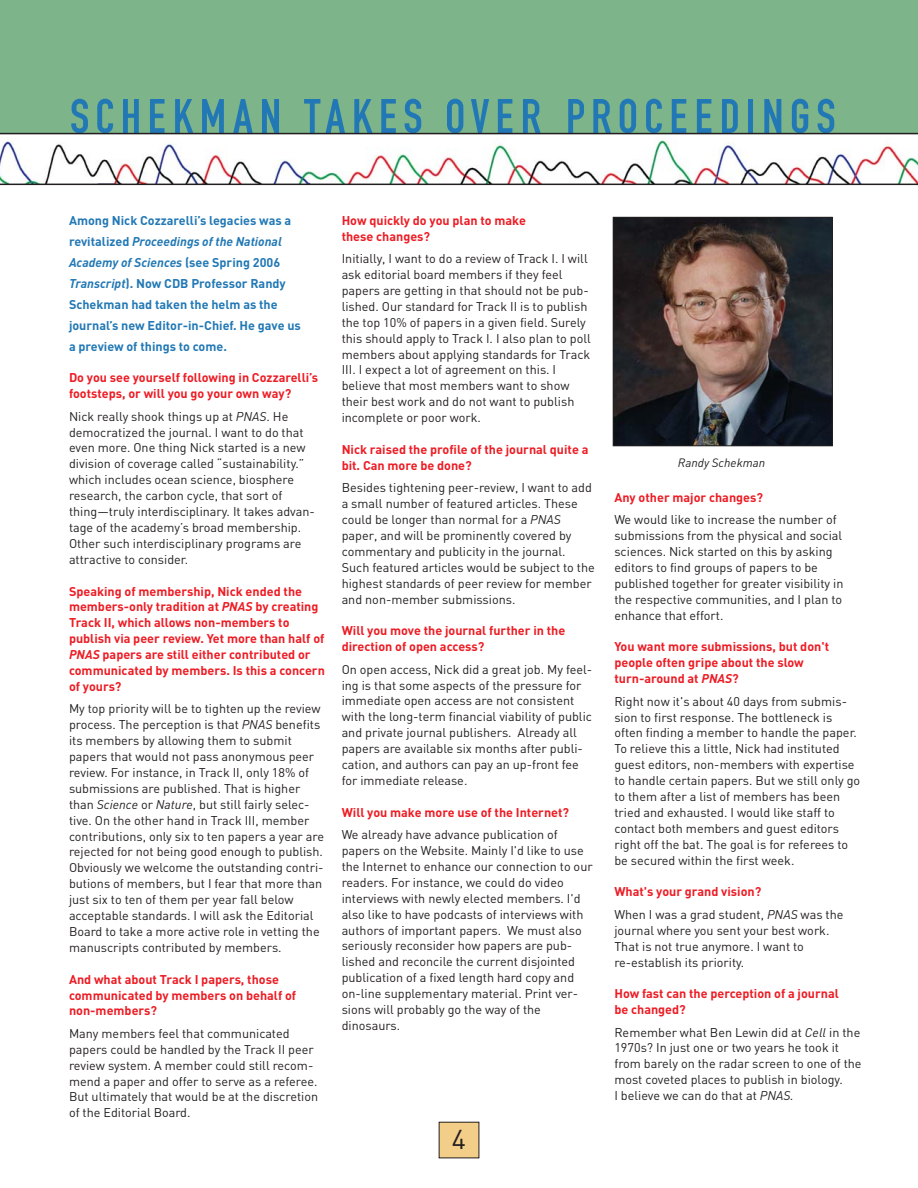
<style>
.page{position:relative;width:918px;height:1188px;background:#fff}
.page>*{position:absolute;margin:0;border:0;box-sizing:border-box;transform-origin:0 0}
.t1{font:51px "DIN1451 EF Eng Neu";letter-spacing:.11em;color:#2178b5}
.t2{font:27px "DIN";color:#231f20}
.t3{font:12.6px/15.9px "DIN";color:#231f20}
.t4{font:700 12.6px/15.9px "DIN";color:#ed1c24}
.t5{font:700 12.6px/21px "DIN";color:#2178b5}
.t6{font:italic 12px "DIN";color:#231f20}
.s1{font-style:italic}
.s2{font-weight:700;color:#ed1c24}
</style>
<div class="page">
<div style="left:0;top:0;width:918px;height:133px;background:#7db489"></div>
<div style="left:439px;top:1122px;width:40px;height:36px;background:#f2ce88"></div>
<img style="left:615px;top:219px;width:216px;height:225px">
<div style="left:613px;top:217px;width:220px;height:229px;border:1px solid #231f20"></div>
<img style="left:0;top:138px;width:918px;height:46px">
<hr style="left:0;top:184px;width:918px;height:1px;background:#231f20">
<hr style="left:0;top:133px;width:918px;height:1px;background:#231f20">
<h1 class="t1" style="left:70px;top:92px;width:768px">SCHEKMAN TAKES OVER PROCEEDINGS</h1>
<p class="t5" style="left:69px;top:209px;width:233px">Among Nick Cozzarelli’s legacies was a revitalized <span class="s1">Proceedings of the National Academy of Sciences</span> (see Spring 2006<br><span class="s1">Transcript</span>). Now CDB Professor Randy Schekman had taken the helm as the journal’s new Editor-in-Chief. He gave us a preview of things to come.</p>
<p class="t4" style="left:69px;top:369px;width:251px">Do you see yourself following in Cozzarelli’s footsteps, or will you go your own way?</p>
<p class="t3" style="left:69px;top:408px;width:247px">Nick really shook things up at <span class="s1">PNAS</span>. He democratized the journal. I want to do that even more. One thing Nick started is a new division of coverage called “sustainability.” which includes ocean science, biosphere research, the carbon cycle, that sort of thing—truly interdisciplinary. It takes advan&shy;tage of the academy’s broad membership.<br>Other such interdisciplinary programs are attractive to consider.</p>
<p class="t4" style="left:69px;top:583px;width:257px">Speaking of membership, Nick ended the members-only tradition at <span class="s1">PNAS</span> by creating Track II, which allows non-members to publish via peer review. Yet more than half of <span class="s1">PNAS</span> papers are still either contributed or communicated by members. Is this a concern of yours?</p>
<p class="t3" style="left:69px;top:701px;width:257px">My top priority will be to tighten up the review process. The perception is that <span class="s1">PNAS</span> benefits its members by allowing them to submit papers that would not pass anonymous peer review. For instance, in Track II, only 18% of submissions are published. That is higher than <span class="s1">Science</span> or <span class="s1">Nature</span>, but still fairly selec&shy;tive. On the other hand in Track III, member contributions, only six to ten papers a year are rejected for not being good enough to publish.<br>Obviously we welcome the outstanding contri&shy;butions of members, but I fear that more than just six to ten of them per year fall below acceptable standards. I will ask the Editorial Board to take a more active role in vetting the manuscripts contributed by members.</p>
<p class="t4" style="left:69px;top:971px;width:229px">And what about Track I papers, those communicated by members on behalf of non-members?</p>
<p class="t3" style="left:69px;top:1025px;width:251px">Many members feel that communicated papers could be handled by the Track II peer review system. A member could still recom&shy;mend a paper and offer to serve as a referee.<br>But ultimately that would be at the discretion of the Editorial Board.</p>
<p class="t4" style="left:342px;top:212px;width:186px">How quickly do you plan to make these changes?</p>
<p class="t3" style="left:342px;top:250px;width:251px">Initially, I want to do a review of Track I. I will ask editorial board members if they feel papers are getting in that should not be pub&shy;lished. Our standard for Track II is to publish the top 10% of papers in a given field. Surely this should apply to Track I. I also plan to poll members about applying standards for Track III. I expect a lot of agreement on this. I believe that most members want to show their best work and do not want to publish incomplete or poor work.</p>
<p class="t4" style="left:342px;top:441px;width:248px">Nick raised the profile of the journal quite a bit. Can more be done?</p>
<p class="t3" style="left:342px;top:480px;width:255px">Besides tightening peer-review, I want to add a small number of featured articles. These could be longer than normal for a <span class="s1">PNAS </span>paper, and will be prominently covered by commentary and publicity in the journal.<br>Such featured articles would be subject to the highest standards of peer review for member and non-member submissions.</p>
<p class="t4" style="left:342px;top:622px;width:225px">Will you move the journal further in the direction of open access?</p>
<p class="t3" style="left:342px;top:661px;width:252px">On open access, Nick did a great job. My feel&shy;ing is that some aspects of the pressure for immediate open access are not consistent with the long-term financial viability of public and private journal publishers. Already all papers are available six months after publi&shy;cation, and authors can pay an up-front fee for immediate release.</p>
<p class="t4" style="left:342px;top:804px;width:229px">Will you make more use of the Internet?</p>
<p class="t3" style="left:342px;top:826px;width:253px">We already have advance publication of papers on the Website. Mainly I'd like to use the Internet to enhance our connection to our readers. For instance, we could do video interviews with newly elected members. I'd also like to have podcasts of interviews with authors of important papers. We must also seriously reconsider how papers are pub&shy;lished and reconcile the current disjointed publication of a fixed length hard copy and on-line supplementary material. Print ver&shy;sions will probably go the way of the dinosaurs.</p>
<h2 class="t2" style="left:452px;top:1122px;width:16px">4</h2>
<p class="t6" style="left:678px;top:455px;width:89px">Randy Schekman</p>
<p class="t4" style="left:614px;top:489px;width:150px">Any other major changes?</p>
<p class="t3" style="left:614px;top:512px;width:231px">We would like to increase the number of submissions from the physical and social sciences. Nick started on this by asking editors to find groups of papers to be published together for greater visibility in the respective communities, and I plan to enhance that effort.</p>
<p class="t4" style="left:614px;top:638px;width:216px">You want more submissions, but don't people often gripe about the slow turn-around at <span class="s1">PNAS</span>?</p>
<p class="t3" style="left:614px;top:693px;width:247px">Right now it's about 40 days from submis&shy;sion to first response. The bottleneck is often finding a member to handle the paper.<br>To relieve this a little, Nick had instituted guest editors, non-members with expertise to handle certain papers. But we still only go to them after a list of members has been tried and exhausted. I would like staff to contact both members and guest editors right off the bat. The goal is for referees to be secured within the first week.</p>
<p class="t3" style="left:614px;top:880px;width:231px;line-height:22.4px"><span class="s2">What's your grand vision?<br></span>When I was a grad student, <span class="s1">PNAS</span> was the</p>
<p class="t3" style="left:614px;top:922px;width:217px">journal where you sent your best work.<br>That is not true anymore. I want to re-establish its priority.</p>
<p class="t4" style="left:614px;top:985px;width:226px">How fast can the perception of a journal be changed?</p>
<p class="t3" style="left:614px;top:1024px;width:249px">Remember what Ben Lewin did at <span class="s1">Cell</span> in the 1970s? In just one or two years he took it from barely on the radar screen to one of the most coveted places to publish in biology.<br>I believe we can do that at <span class="s1">PNAS.</span></p>
</div>
